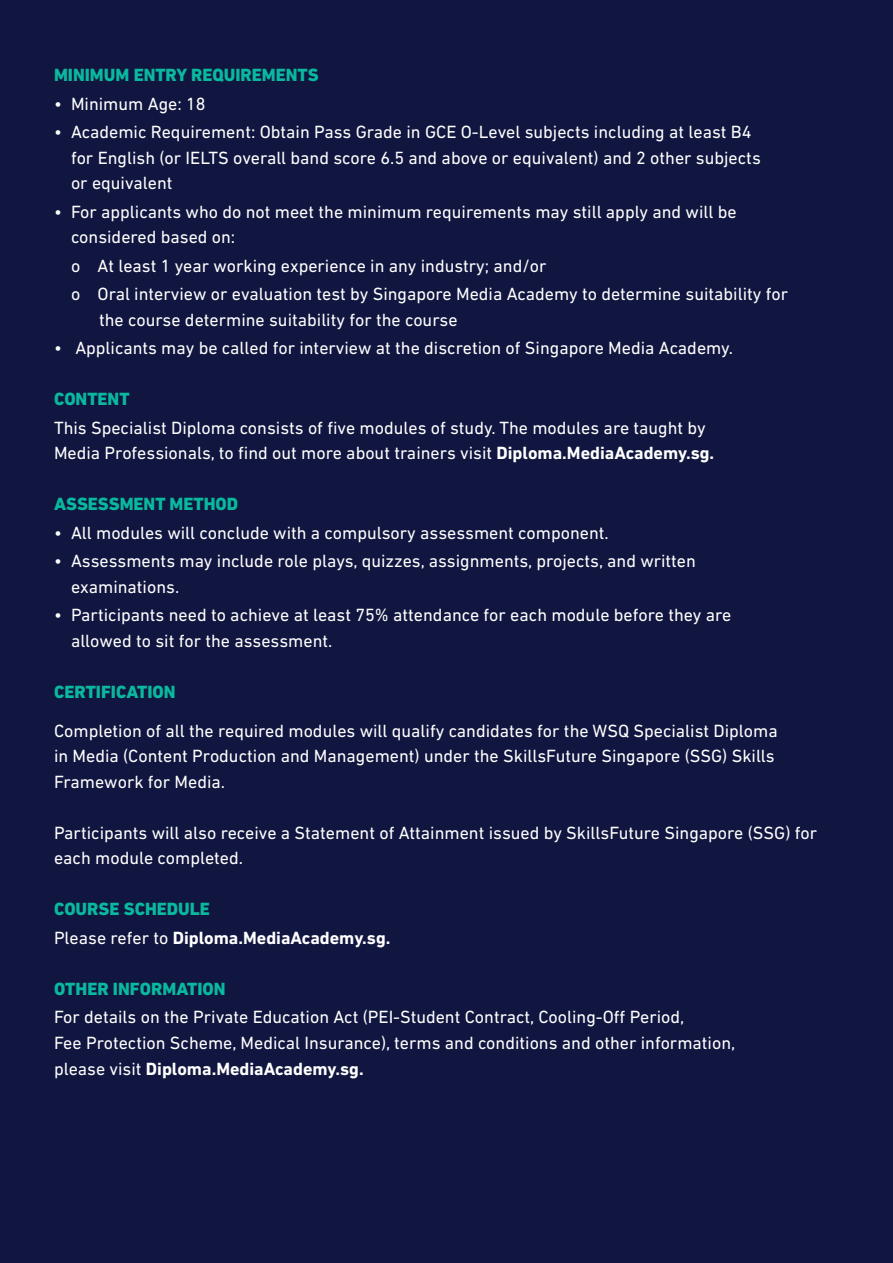
<style>
.page{position:relative;width:893px;height:1263px;background:#10163f}
.page>*{position:absolute;margin:0;border:0;box-sizing:border-box;transform-origin:0 0}
.t1{font:18px/25.5px "DIN Next LT Pro";color:#fff}
.t2{font:800 18px "DIN Next LT Pro";color:#09b89e}
.t3{font:700 18px "DIN Next LT Pro";color:#fff}
.s1{font-weight:700}
.s2{font-weight:400}
</style>
<div class="page">
<p class="t2" style="left:54px;top:64px;width:266px">MINIMUM ENTRY REQUIREMENTS</p>
<p class="t1" style="left:54px;top:90px;width:153px">• Minimum Age: 18</p>
<p class="t1" style="left:71px;top:119px;width:691px;text-indent:-17px">• Academic Requirement: Obtain Pass Grade in GCE O-Level subjects including at least B4 for English (or IELTS overall band score 6.5 and above or equivalent) and 2 other subjects or equivalent</p>
<p class="t1" style="left:71px;top:198px;width:667px;text-indent:-17px">• For applicants who do not meet the minimum requirements may still apply and will be considered based on:</p>
<p class="t1" style="left:71px;top:251px;width:719px;line-height:28.5px">o At least 1 year working experience in any industry; and/or<br>o Oral interview or evaluation test by Singapore Media Academy to determine suitability for</p>
<p class="t1" style="left:99px;top:306px;width:360px">the course determine suitability for the course</p>
<p class="t1" style="left:54px;top:335px;width:680px">• Applicants may be called for interview at the discretion of Singapore Media Academy.</p>
<p class="t2" style="left:54px;top:389px;width:77px">CONTENT</p>
<p class="t1" style="left:54px;top:415px;width:662px">This Specialist Diploma consists of five modules of study. The modules are taught by<br>Media Professionals, to find out more about trainers visit <span class="s1">Diploma.MediaAcademy.sg.</span></p>
<p class="t2" style="left:54px;top:494px;width:186px">ASSESSMENT METHOD</p>
<p class="t1" style="left:54px;top:520px;width:556px">• All modules will conclude with a compulsory assessment component.</p>
<p class="t1" style="left:71px;top:548px;width:626px;text-indent:-17px">• Assessments may include role plays, quizzes, assignments, projects, and written examinations.</p>
<p class="t1" style="left:71px;top:602px;width:662px;text-indent:-17px">• Participants need to achieve at least 75% attendance for each module before they are allowed to sit for the assessment.</p>
<p class="t2" style="left:54px;top:681px;width:123px">CERTIFICATION</p>
<p class="t1" style="left:54px;top:718px;width:725px">Completion of all the required modules will qualify candidates for the WSQ Specialist Diploma in Media (Content Production and Management) under the SkillsFuture Singapore (SSG) Skills<br>Framework for Media.</p>
<p class="t1" style="left:54px;top:820px;width:765px">Participants will also receive a Statement of Attainment issued by SkillsFuture Singapore (SSG) for each module completed.</p>
<p class="t2" style="left:54px;top:899px;width:157px">COURSE SCHEDULE</p>
<p class="t3" style="left:54px;top:927px;width:338px"><span class="s2">Please refer to</span> Diploma.MediaAcademy.sg.</p>
<p class="t2" style="left:54px;top:978px;width:173px">OTHER INFORMATION</p>
<p class="t1" style="left:54px;top:1004px;width:683px">For details on the Private Education Act (PEI-Student Contract, Cooling-Off Period,<br>Fee Protection Scheme, Medical Insurance), terms and conditions and other information, please visit <span class="s1">Diploma.MediaAcademy.sg.</span></p>
</div>
